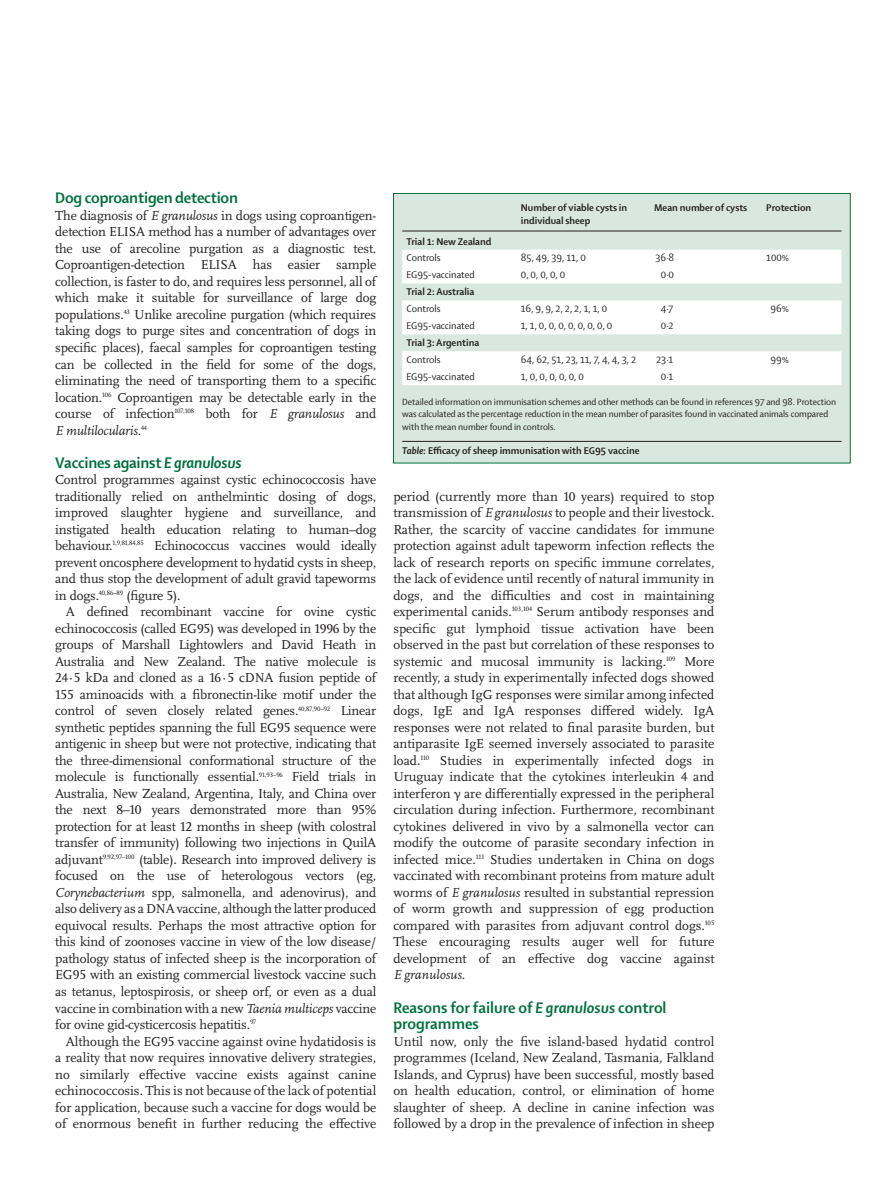
<style>
.page{position:relative;width:893px;height:1200px;background:#fff}
.page>*{position:absolute;margin:0;border:0;box-sizing:border-box;transform-origin:0 0}
.t1{font:700 16.5px/16.5px "Shaker 2 Lancet";letter-spacing:-.01em;color:#00703c}
.t2{font:13.5px/16.5px "Scala Lancet Pro";letter-spacing:-.01em;color:#231f20;text-align:justify}
.t3{font:10.5px "Shaker 2 Lancet";color:#231f20}
.t4{font:700 10.5px/12.8px "Shaker 2 Lancet";color:#231f20}
.t5{font:9.75px/12.8px "Shaker 2 Lancet";color:#231f20}
.s1{font-style:italic}
</style>
<div class="page">
<div style="left:393px;top:193px;width:457px;height:270px;background:#d8e7df"></div>
<hr style="left:402px;top:441px;width:440px;height:1px;background:#231f20">
<svg style="left:402px;top:249px;width:440px;height:136px;fill:#fff"></svg>
<hr style="left:402px;top:231px;width:440px;height:1px;background:#231f20">
<div style="left:393px;top:193px;width:457px;height:270px;border:1px solid #00703c"></div>
<p class="t1" style="left:55px;top:191px;width:184px">Dog coproantigen detection</p>
<p class="t2" style="left:55px;top:208px;width:323px">The diagnosis of <span class="s1">E granulosus</span> in dogs using coproantigen&shy;detection ELISA method has a number of advantages over the use of arecoline purgation as a diagnostic test.<br>Coproantigen-detection ELISA has easier sample collection, is faster to do, and requires less personnel, all of which make it suitable for surveillance of large dog populations.<sup>43</sup> Unlike arecoline purgation (which requires taking dogs to purge sites and concentration of dogs in specific places), faecal samples for coproantigen testing can be collected in the field for some of the dogs, eliminating the need of transporting them to a specific location.<sup>106</sup> Coproantigen may be detectable early in the course of infection<sup>107,108</sup> both for <span class="s1">E granulosus</span> and <span class="s1">E multilocularis.</span><sup>44</sup></p>
<p class="t1" style="left:55px;top:455px;width:188px">Vaccines against <span class="s1">E granulosus</span></p>
<p class="t2" style="left:55px;top:472px;width:323px">Control programmes against cystic echinococcosis have traditionally relied on anthelmintic dosing of dogs, improved slaughter hygiene and surveillance, and instigated health education relating to human–dog behaviour.<sup>1,9,81,84,85</sup> Echinococcus vaccines would ideally prevent oncosphere development to hydatid cysts in sheep, and thus stop the development of adult gravid tapeworms in dogs.<sup>40,86–89</sup> (figure 5).</p>
<p class="t2" style="left:55px;top:604px;width:323px;text-indent:11px">A defined recombinant vaccine for ovine cystic echinococcosis (called EG95) was developed in 1996 by the groups of Marshall Lightowlers and David Heath in Australia and New Zealand. The native molecule is 24·5 kDa and cloned as a 16·5 cDNA fusion peptide of 155 aminoacids with a fibronectin-like motif under the control of seven closely related genes.<sup>40,87,90–92</sup> Linear synthetic peptides spanning the full EG95 sequence were antigenic in sheep but were not protective, indicating that the three-dimensional conformational structure of the molecule is functionally essential.<sup>91,93–96</sup> Field trials in Australia, New Zealand, Argentina, Italy, and China over the next 8–10 years demonstrated more than 95% protection for at least 12 months in sheep (with colostral transfer of immunity) following two injections in QuilA adjuvant<sup>9,92,97–100</sup> (table). Research into improved delivery is focused on the use of heterologous vectors (eg, <span class="s1">Corynebacterium</span> spp, salmonella, and adenovirus), and also delivery as a DNA vaccine, although the latter produced equivocal results. Perhaps the most attractive option for this kind of zoonoses vaccine in view of the low disease/ pathology status of infected sheep is the incorporation of EG95 with an existing commercial livestock vaccine such as tetanus, leptospirosis, or sheep orf, or even as a dual vaccine in combination with a new <span class="s1">Taenia multiceps</span> vaccine for ovine gid-cysticercosis hepatitis.<sup>97</sup></p>
<p class="t2" style="left:55px;top:1033px;width:323px;text-indent:11px">Although the EG95 vaccine against ovine hydatidosis is a reality that now requires innovative delivery strategies, no similarly effective vaccine exists against canine echinococcosis. This is not because of the lack of potential for application, because such a vaccine for dogs would be of enormous benefit in further reducing the effective</p>
<p class="t4" style="left:521px;top:202px;width:108px">Number of viable cysts in individual sheep</p>
<p class="t4" style="left:654px;top:202px;width:95px">Mean number of cysts</p>
<p class="t4" style="left:766px;top:202px;width:47px">Protection</p>
<p class="t4" style="left:406px;top:235px;width:86px">Trial 1: New Zealand</p>
<p class="t3" style="left:406px;top:254px;width:36px">Controls</p>
<p class="t3" style="left:521px;top:254px;width:66px">85, 49, 39, 11, 0</p>
<p class="t3" style="left:656px;top:254px;width:20px">36·8</p>
<p class="t3" style="left:766px;top:254px;width:24px">100%</p>
<p class="t3" style="left:406px;top:271px;width:70px">EG95-vaccinated</p>
<p class="t3" style="left:521px;top:271px;width:46px">0, 0, 0, 0, 0</p>
<p class="t3" style="left:661px;top:271px;width:15px">0·0</p>
<p class="t4" style="left:406px;top:286px;width:69px">Trial 2: Australia</p>
<p class="t3" style="left:406px;top:305px;width:36px">Controls</p>
<p class="t3" style="left:521px;top:305px;width:88px">16, 9, 9, 2, 2, 2, 1, 1, 0</p>
<p class="t3" style="left:661px;top:305px;width:14px">4·7</p>
<p class="t3" style="left:770px;top:305px;width:20px">96%</p>
<p class="t3" style="left:406px;top:321px;width:70px">EG95-vaccinated</p>
<p class="t3" style="left:521px;top:321px;width:93px">1, 1, 0, 0, 0, 0, 0, 0, 0, 0</p>
<p class="t3" style="left:661px;top:321px;width:14px">0·2</p>
<p class="t4" style="left:406px;top:337px;width:74px">Trial 3: Argentina</p>
<p class="t3" style="left:406px;top:355px;width:36px">Controls</p>
<p class="t3" style="left:521px;top:355px;width:117px">64, 62, 51, 23, 11, 7, 4, 4, 3, 2</p>
<p class="t3" style="left:656px;top:355px;width:19px">23·1</p>
<p class="t3" style="left:770px;top:355px;width:20px">99%</p>
<p class="t3" style="left:406px;top:372px;width:70px">EG95-vaccinated</p>
<p class="t3" style="left:521px;top:372px;width:65px">1, 0, 0, 0, 0, 0, 0</p>
<p class="t3" style="left:661px;top:372px;width:14px">0·1</p>
<p class="t5" style="left:402px;top:396px;width:435px">Detailed information on immunisation schemes and other methods can be found in references 97 and 98. Protection was calculated as the percentage reduction in the mean number of parasites found in vaccinated animals compared with the mean number found in controls.</p>
<p class="t4" style="left:402px;top:445px;width:239px"><span class="s1">Table:</span> Efficacy of sheep immunisation with EG95 vaccine</p>
<p class="t2" style="left:393px;top:489px;width:323px">period (currently more than 10 years) required to stop transmission of <span class="s1">E granulosus</span> to people and their livestock.<br>Rather, the scarcity of vaccine candidates for immune protection against adult tapeworm infection reflects the lack of research reports on specific immune correlates, the lack of evidence until recently of natural immunity in dogs, and the difficulties and cost in maintaining experimental canids.<sup>103,104</sup> Serum antibody responses and specific gut lymphoid tissue activation have been observed in the past but correlation of these responses to systemic and mucosal immunity is lacking.<sup>109</sup> More recently, a study in experimentally infected dogs showed that although IgG responses were similar among infected dogs, IgE and IgA responses differed widely. IgA responses were not related to final parasite burden, but antiparasite IgE seemed inversely associated to parasite load.<sup>110</sup> Studies in experimentally infected dogs in Uruguay indicate that the cytokines interleukin 4 and interferon γ are differentially expressed in the peripheral circulation during infection. Furthermore, recombinant cytokines delivered in vivo by a salmonella vector can modify the outcome of parasite secondary infection in infected mice.<sup>111</sup> Studies undertaken in China on dogs vaccinated with recombinant proteins from mature adult worms of <span class="s1">E granulosus</span> resulted in substantial repression of worm growth and suppression of egg production compared with parasites from adjuvant control dogs.<sup>105<br></sup>These encouraging results auger well for future development of an effective dog vaccine against <span class="s1">E granulosus</span>.</p>
<p class="t1" style="left:393px;top:1000px;width:275px">Reasons for failure of <span class="s1">E granulosus</span> control programmes</p>
<p class="t2" style="left:393px;top:1033px;width:323px">Until now, only the five island-based hydatid control programmes (Iceland, New Zealand, Tasmania, Falkland Islands, and Cyprus) have been successful, mostly based on health education, control, or elimination of home slaughter of sheep. A decline in canine infection was followed by a drop in the prevalence of infection in sheep</p>
</div>
